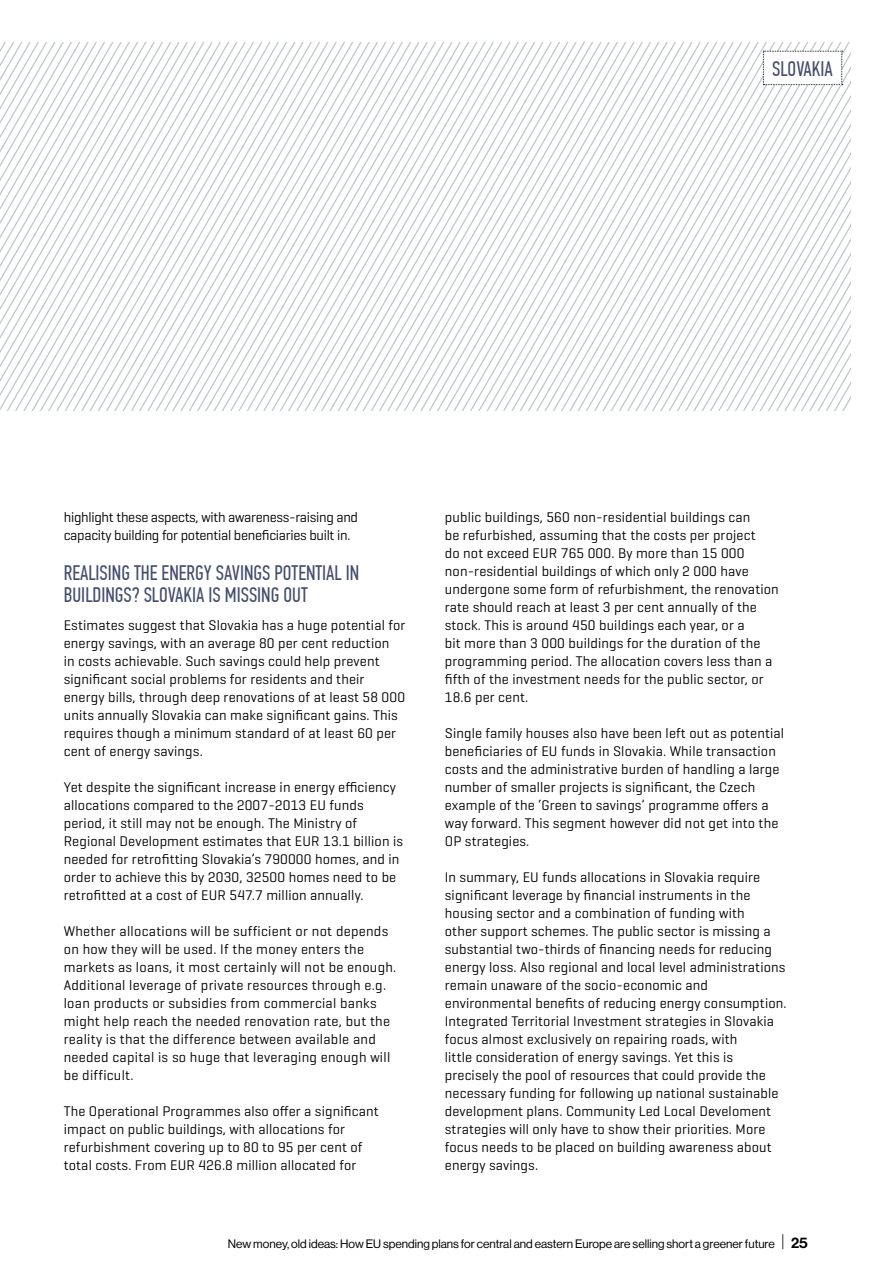
<style>
.page{position:relative;width:893px;height:1263px;background:#fff}
.page>*{position:absolute;margin:0;border:0;box-sizing:border-box;transform-origin:0 0}
.t1{font:21px/21.8px "PF Din Text Comp Pro";color:#444d6d}
.t2{font:14.25px/18px "Geogrotesque";letter-spacing:.01em;color:#000}
.t3{font:14.25px/18px "Geogrotesque";letter-spacing:-.02em;color:#000}
.t4{font:12px "Haas Grot Disp 55 Roman";color:#000}
.s1{font-family:"Akko Pro";font-weight:300;font-size:15px}
.s2{font-family:"Haas Grot Disp 65";font-weight:500;font-size:15px}
</style>
<div class="page">
<svg style="left:0;top:43px;width:20px;height:367px"></svg>
<svg style="left:20px;top:43px;width:711px;height:367px"></svg>
<svg style="left:731px;top:43px;width:119px;height:367px"></svg>
<h1 class="t1" style="left:772px;top:58px;width:62px">SLOVAKIA</h1>
<p class="t3" style="left:64px;top:508px;width:296px">highlight these aspects, with awareness-raising and capacity building for potential beneficiaries built in.</p>
<h1 class="t1" style="left:64px;top:562px;width:297px">REALISING THE ENERGY SAVINGS POTENTIAL IN<br>BUILDINGS? SLOVAKIA IS MISSING OUT</h1>
<p class="t2" style="left:64px;top:616px;width:343px">Estimates suggest that Slovakia has a huge potential for energy savings, with an average 80 per cent reduction<br>in costs achievable. Such savings could help prevent significant social problems for residents and their energy bills, through deep renovations of at least 58 000 units annually Slovakia can make significant gains. This requires though a minimum standard of at least 60 per cent of energy savings.</p>
<p class="t2" style="left:64px;top:778px;width:341px">Yet despite the significant increase in energy efficiency allocations compared to the 2007-2013 EU funds period, it still may not be enough. The Ministry of Regional Development estimates that EUR 13.1 billion is needed for retrofitting Slovakia’s 790000 homes, and in order to achieve this by 2030, 32500 homes need to be retrofitted at a cost of EUR 547.7 million annually.</p>
<p class="t2" style="left:64px;top:922px;width:334px">Whether allocations will be sufficient or not depends on how they will be used. If the money enters the markets as loans, it most certainly will not be enough.<br>Additional leverage of private resources through e.g. loan products or subsidies from commercial banks might help reach the needed renovation rate, but the reality is that the difference between available and needed capital is so huge that leveraging enough will be difficult.</p>
<p class="t2" style="left:64px;top:1102px;width:316px">The Operational Programmes also offer a significant impact on public buildings, with allocations for refurbishment covering up to 80 to 95 per cent of total costs. From EUR 426.8 million allocated for</p>
<p class="t2" style="left:445px;top:508px;width:335px">public buildings, 560 non-residential buildings can<br>be refurbished, assuming that the costs per project<br>do not exceed EUR 765 000. By more than 15 000 non-residential buildings of which only 2 000 have undergone some form of refurbishment, the renovation rate should reach at least 3 per cent annually of the stock. This is around 450 buildings each year, or a<br>bit more than 3 000 buildings for the duration of the programming period. The allocation covers less than a fifth of the investment needs for the public sector, or 18.6 per cent.</p>
<p class="t2" style="left:445px;top:724px;width:341px">Single family houses also have been left out as potential beneficiaries of EU funds in Slovakia. While transaction costs and the administrative burden of handling a large number of smaller projects is significant, the Czech example of the ‘Green to savings’ programme offers a way forward. This segment however did not get into the OP strategies.</p>
<p class="t2" style="left:445px;top:868px;width:343px">In summary, EU funds allocations in Slovakia require significant leverage by financial instruments in the housing sector and a combination of funding with<br>other support schemes. The public sector is missing a substantial two-thirds of financing needs for reducing energy loss. Also regional and local level administrations remain unaware of the socio-economic and environmental benefits of reducing energy consumption.<br>Integrated Territorial Investment strategies in Slovakia focus almost exclusively on repairing roads, with<br>little consideration of energy savings. Yet this is precisely the pool of resources that could provide the necessary funding for following up national sustainable development plans. Community Led Local Develoment strategies will only have to show their priorities. More focus needs to be placed on building awareness about energy savings.</p>
<p class="t4" style="left:228px;top:1237px;width:581px">New money, old ideas: How EU spending plans for central and eastern Europe are selling short a greener future <span class="s1">|</span> <span class="s2">25</span></p>
</div>
